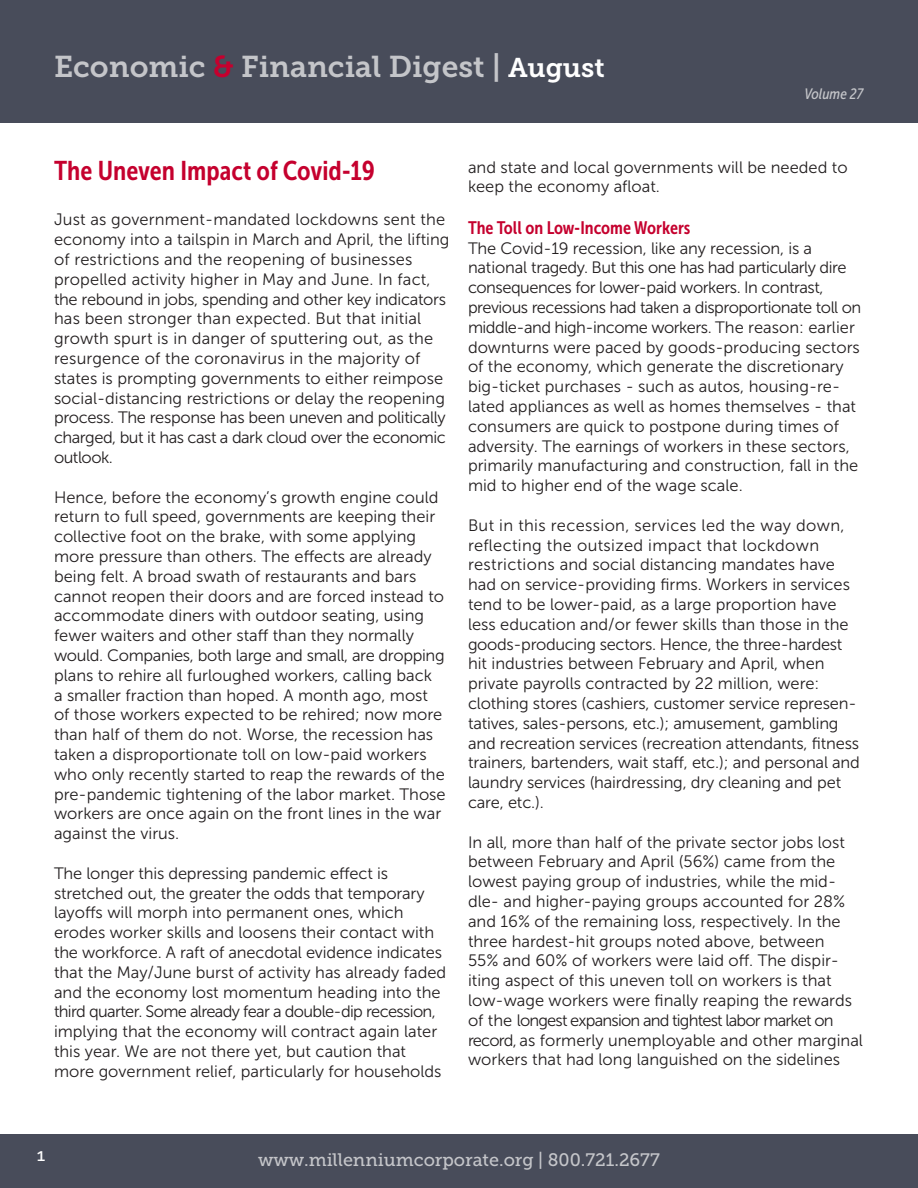
<style>
.page{position:relative;width:918px;height:1188px;background:#fff}
.page>*{position:absolute;margin:0;border:0;box-sizing:border-box;transform-origin:0 0}
.t1{font:30px "Museo Slab 700";color:#c4c5c9}
.t2{font:27px "Museo Sans Cond 700";color:#c5002e}
.t3{font:18px "Museo Slab 500";color:#c4c5c9}
.t4{font:18px "Museo Sans Cond 700";color:#c5002e}
.t5{font:18px "Museo Slab 500";color:#fff}
.t6{font:16.5px/19.8px "Museo Sans 300";color:#231f20}
.t7{font:italic 15px "Museo Sans Cond 500";color:#c4c5c9}
.s1{color:#c5002e}
.s2{font-size:27px;color:#fff}
</style>
<div class="page">
<div style="left:0;top:0;width:918px;height:122px;background:#484c5a"></div>
<div style="left:0;top:1134px;width:918px;height:54px;background:#484c5a"></div>
<p class="t1" style="left:54px;top:49px;width:552px">Economic <span class="s1">&amp;</span> Financial Digest | <span class="s2">August</span></p>
<p class="t7" style="left:804px;top:86px;width:60px">Volume 27</p>
<p class="t2" style="left:54px;top:156px;width:323px">The Uneven Impact of Covid-19</p>
<p class="t6" style="left:54px;top:210px;width:397px">Just as government-mandated lockdowns sent the economy into a tailspin in March and April, the lifting of restrictions and the reopening of businesses propelled activity higher in May and June. In fact, the rebound in jobs, spending and other key indicators has been stronger than expected. But that initial growth spurt is in danger of sputtering out, as the resurgence of the coronavirus in the majority of states is prompting governments to either reimpose social-distancing restrictions or delay the reopening process. The response has been uneven and politically charged, but it has cast a dark cloud over the economic outlook.</p>
<p class="t6" style="left:54px;top:487px;width:393px">Hence, before the economy’s growth engine could return to full speed, governments are keeping their collective foot on the brake, with some applying more pressure than others. The effects are already being felt. A broad swath of restaurants and bars cannot reopen their doors and are forced instead to accommodate diners with outdoor seating, using fewer waiters and other staff than they normally would. Companies, both large and small, are dropping plans to rehire all furloughed workers, calling back<br>a smaller fraction than hoped. A month ago, most of those workers expected to be rehired; now more than half of them do not. Worse, the recession has taken a disproportionate toll on low-paid workers who only recently started to reap the rewards of the pre-pandemic tightening of the labor market. Those workers are once again on the front lines in the war against the virus.</p>
<p class="t6" style="left:54px;top:863px;width:394px">The longer this depressing pandemic effect is stretched out, the greater the odds that temporary layoffs will morph into permanent ones, which erodes worker skills and loosens their contact with the workforce. A raft of anecdotal evidence indicates that the May/June burst of activity has already faded and the economy lost momentum heading into the third quarter. Some already fear a double-dip recession, implying that the economy will contract again later this year. We are not there yet, but caution that more government relief, particularly for households</p>
<p class="t6" style="left:468px;top:157px;width:381px">and state and local governments will be needed to keep the economy afloat.</p>
<p class="t4" style="left:468px;top:218px;width:224px">The Toll on Low-Income Workers</p>
<p class="t6" style="left:468px;top:238px;width:395px">The Covid-19 recession, like any recession, is a national tragedy. But this one has had particularly dire consequences for lower-paid workers. In contrast, previous recessions had taken a disproportionate toll on middle-and high-income workers. The reason: earlier downturns were paced by goods-producing sectors of the economy, which generate the discretionary big-ticket purchases - such as autos, housing-re&shy;lated appliances as well as homes themselves - that consumers are quick to postpone during times of adversity. The earnings of workers in these sectors, primarily manufacturing and construction, fall in the mid to higher end of the wage scale.</p>
<p class="t6" style="left:468px;top:515px;width:393px">But in this recession, services led the way down, reflecting the outsized impact that lockdown restrictions and social distancing mandates have had on service-providing firms. Workers in services tend to be lower-paid, as a large proportion have less education and/or fewer skills than those in the goods-producing sectors. Hence, the three-hardest hit industries between February and April, when private payrolls contracted by 22 million, were: clothing stores (cashiers, customer service represen&shy;tatives, sales-persons, etc.); amusement, gambling and recreation services (recreation attendants, fitness trainers, bartenders, wait staff, etc.); and personal and laundry services (hairdressing, dry cleaning and pet care, etc.).</p>
<p class="t6" style="left:468px;top:832px;width:397px">In all, more than half of the private sector jobs lost between February and April (56%) came from the lowest paying group of industries, while the mid&shy;dle- and higher-paying groups accounted for 28% and 16% of the remaining loss, respectively. In the three hardest-hit groups noted above, between<br>55% and 60% of workers were laid off. The dispir&shy;iting aspect of this uneven toll on workers is that low-wage workers were finally reaping the rewards of the longest expansion and tightest labor market on record, as formerly unemployable and other marginal workers that had long languished on the sidelines</p>
<p class="t5" style="left:37px;top:1145px;width:10px">1</p>
<p class="t3" style="left:258px;top:1150px;width:403px">www.millenniumcorporate.org | 800.721.2677</p>
</div>
